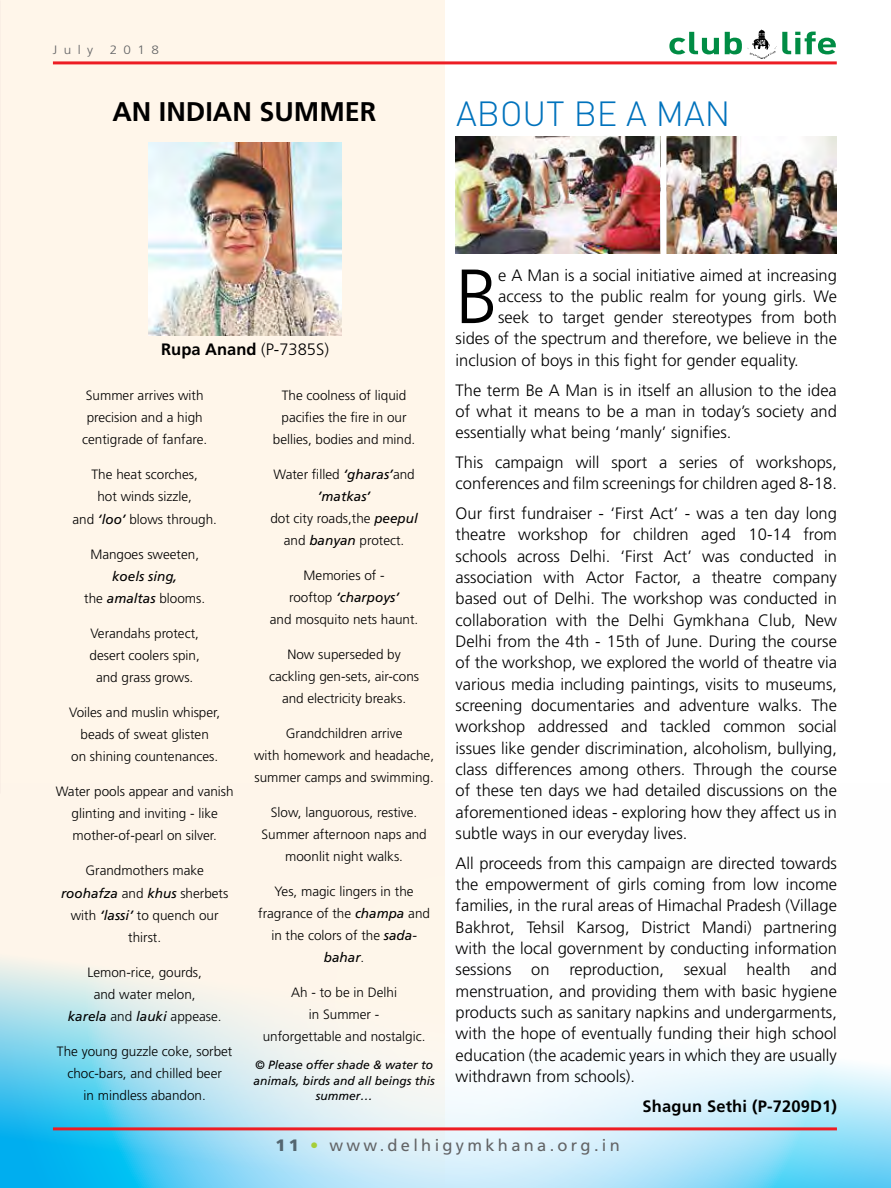
<style>
.page{position:relative;width:891px;height:1188px;background:#fff}
.page>*{position:absolute;margin:0;border:0;box-sizing:border-box;transform-origin:0 0}
.t1{font:300 76.65px "Frutiger";color:#000}
.t2{font:300 34.5px "DIN";color:#0072bc}
.t3{font:700 27px "Frutiger";color:#000}
.t4{font:300 16.5px/21.3px "Frutiger";color:#000;text-align:justify}
.t5{font:700 16.5px "Frutiger";letter-spacing:.01em;color:#000}
.t6{font:16.5px "Frutiger";letter-spacing:.2em;color:#636466}
.t7{font:300 13.5px/22px "Frutiger";color:#000;text-align:center}
.t8{font:italic 13.5px/22.2px "Frutiger";color:#000;text-align:center}
.t9{font:300 12.15px "Frutiger";letter-spacing:.475em;color:#636466;scale:1.11 1}
.t10{font:italic 12px/15.5px "Frutiger";color:#000;text-align:center}
.s1{font-weight:300}
.s2{font-weight:400;font-style:italic}
.s3{font-weight:300;font-style:normal}
.s4{font-weight:900;color:#546670}
.s5{color:#a6ce39}
</style>
<div class="page">
<div style="left:0;top:0;width:445px;height:1188px;background:#fff6ea"></div>
<svg style="left:0;top:959px;width:891px;height:229px"></svg>
<hr style="left:53px;top:1127px;width:784px;height:3px;background:#ed1d24">
<svg style="left:782px;top:32px;width:54px;height:22px"></svg>
<svg style="left:669px;top:32px;width:73px;height:22px"></svg>
<img style="left:747px;top:30px;width:30px;height:29px">
<hr style="left:53px;top:61px;width:784px;height:3px;background:#ed1d24">
<img style="left:149px;top:143px;width:192px;height:192px">
<img style="left:456px;top:136px;width:381px;height:118px">
<div style="left:660px;top:133px;width:6px;height:124px;background:#fff"></div>
<p class="t9" style="left:53px;top:42px;width:38px">July</p>
<p class="t9" style="left:110px;top:42px;width:46px">2018</p>
<h3 class="t3" style="left:112px;top:96px;width:109px">An Indian</h3>
<h3 class="t3" style="left:259px;top:96px;width:36px">Summer</h3>
<h2 class="t2" style="left:456px;top:93px;width:276px">ABOUT BE A MAN</h2>
<p class="t5" style="left:161px;top:340px;width:169px">Rupa Anand <span class="s1">(P-7385S)</span></p>
<p class="t7" style="left:82px;top:384px;width:127px">Summer arrives with precision and a high centigrade of fanfare.</p>
<p class="t7" style="left:72px;top:464px;width:146px">The heat scorches,<br>hot winds sizzle,<br>and <span class="s2">‘loo’</span> blows through.</p>
<p class="t7" style="left:90px;top:543px;width:110px">Mangoes sweeten,</p>
<p class="t8" style="left:84px;top:565px;width:122px">koels sing,<br><span class="s3">the</span> amaltas <span class="s3">blooms.</span></p>
<p class="t7" style="left:90px;top:622px;width:112px">Verandahs protect, desert coolers spin, and grass grows.</p>
<p class="t7" style="left:69px;top:701px;width:153px">Voiles and muslin whisper, beads of sweat glisten<br>on shining countenances.</p>
<p class="t7" style="left:56px;top:780px;width:180px">Water pools appear and vanish glinting and inviting - like mother-of-pearl on silver.</p>
<p class="t7" style="left:61px;top:860px;width:169px">Grandmothers make <span class="s2">roohafza</span> and <span class="s2">khus</span> sherbets with <span class="s2">‘lassi’</span> to quench our thirst.</p>
<p class="t7" style="left:68px;top:961px;width:155px">Lemon-rice, gourds,<br>and water melon,<br><span class="s2">karela</span> and <span class="s2">lauki</span> appease.</p>
<p class="t7" style="left:57px;top:1040px;width:177px">The young guzzle coke, sorbet choc-bars, and chilled beer<br>in mindless abandon.</p>
<p class="t7" style="left:273px;top:384px;width:144px">The coolness of liquid pacifies the fire in our bellies, bodies and mind.</p>
<p class="t7" style="left:270px;top:463px;width:149px">Water filled <span class="s2">‘gharas’</span>and <span class="s2">’matkas’<br></span>dot city roads,the <span class="s2">peepul </span>and <span class="s2">banyan</span> protect.</p>
<p class="t7" style="left:270px;top:564px;width:150px">Memories of -<br>rooftop <span class="s2">‘charpoys’<br></span>and mosquito nets haunt.</p>
<p class="t7" style="left:269px;top:643px;width:152px">Now superseded by cackling gen-sets, air-cons and electricity breaks.</p>
<p class="t7" style="left:254px;top:722px;width:182px">Grandchildren arrive<br>with homework and headache, summer camps and swimming.</p>
<p class="t7" style="left:261px;top:801px;width:167px">Slow, languorous, restive.<br>Summer afternoon naps and moonlit night walks.</p>
<p class="t7" style="left:258px;top:880px;width:173px">Yes, magic lingers in the fragrance of the <span class="s2">champa</span> and in the colors of the <span class="s2">sada&shy;bahar</span>.</p>
<p class="t7" style="left:263px;top:981px;width:164px">Ah - to be in Delhi<br>in Summer -<br>unforgettable and nostalgic.</p>
<p class="t10" style="left:253px;top:1057px;width:183px">© Please offer shade &amp; water to animals, birds and all beings this summer…</p>
<h1 class="t1" style="left:456px;top:253px;width:44px">B</h1>
<p class="t4" style="left:498px;top:265px;width:340px">e A Man is a social initiative aimed at increasing</p>
<p class="t4" style="left:498px;top:286px;width:340px">access to the public realm for young girls. We</p>
<p class="t4" style="left:498px;top:307px;width:340px">seek to target gender stereotypes from both</p>
<p class="t4" style="left:456px;top:328px;width:383px">sides of the spectrum and therefore, we believe in the</p>
<p class="t4" style="left:456px;top:349px;width:345px">inclusion of boys in this fight for gender equality.</p>
<p class="t4" style="left:456px;top:379px;width:383px">The term Be A Man is in itself an allusion to the idea of what it means to be a man in today’s society and essentially what being ‘manly’ signifies.</p>
<p class="t4" style="left:456px;top:452px;width:383px">This campaign will sport a series of workshops, conferences and film screenings for children aged 8-18.</p>
<p class="t4" style="left:456px;top:503px;width:383px">Our first fundraiser - ‘First Act’ - was a ten day long theatre workshop for children aged 10-14 from schools across Delhi. ‘First Act’ was conducted in association with Actor Factor, a theatre company based out of Delhi. The workshop was conducted in collaboration with the Delhi Gymkhana Club, New Delhi from the 4th - 15th of June. During the course of the workshop, we explored the world of theatre via various media including paintings, visits to museums, screening documentaries and adventure walks. The workshop addressed and tackled common social issues like gender discrimination, alcoholism, bullying, class differences among others. Through the course of these ten days we had detailed discussions on the aforementioned ideas - exploring how they affect us in subtle ways in our everyday lives.</p>
<p class="t4" style="left:456px;top:852px;width:383px">All proceeds from this campaign are directed towards the empowerment of girls coming from low income families, in the rural areas of Himachal Pradesh (Village Bakhrot, Tehsil Karsog, District Mandi) partnering with the local government by conducting information sessions on reproduction, sexual health and menstruation, and providing them with basic hygiene products such as sanitary napkins and undergarments, with the hope of eventually funding their high school education (the academic years in which they are usually withdrawn from schools).</p>
<p class="t5" style="left:643px;top:1096px;width:196px">Shagun Sethi (P-7209D1)</p>
<p class="t6" style="left:275px;top:1136px;width:346px"><span class="s4">11</span> <span class="s5">•</span> www.delhigymkhana.org.in</p>
</div>
